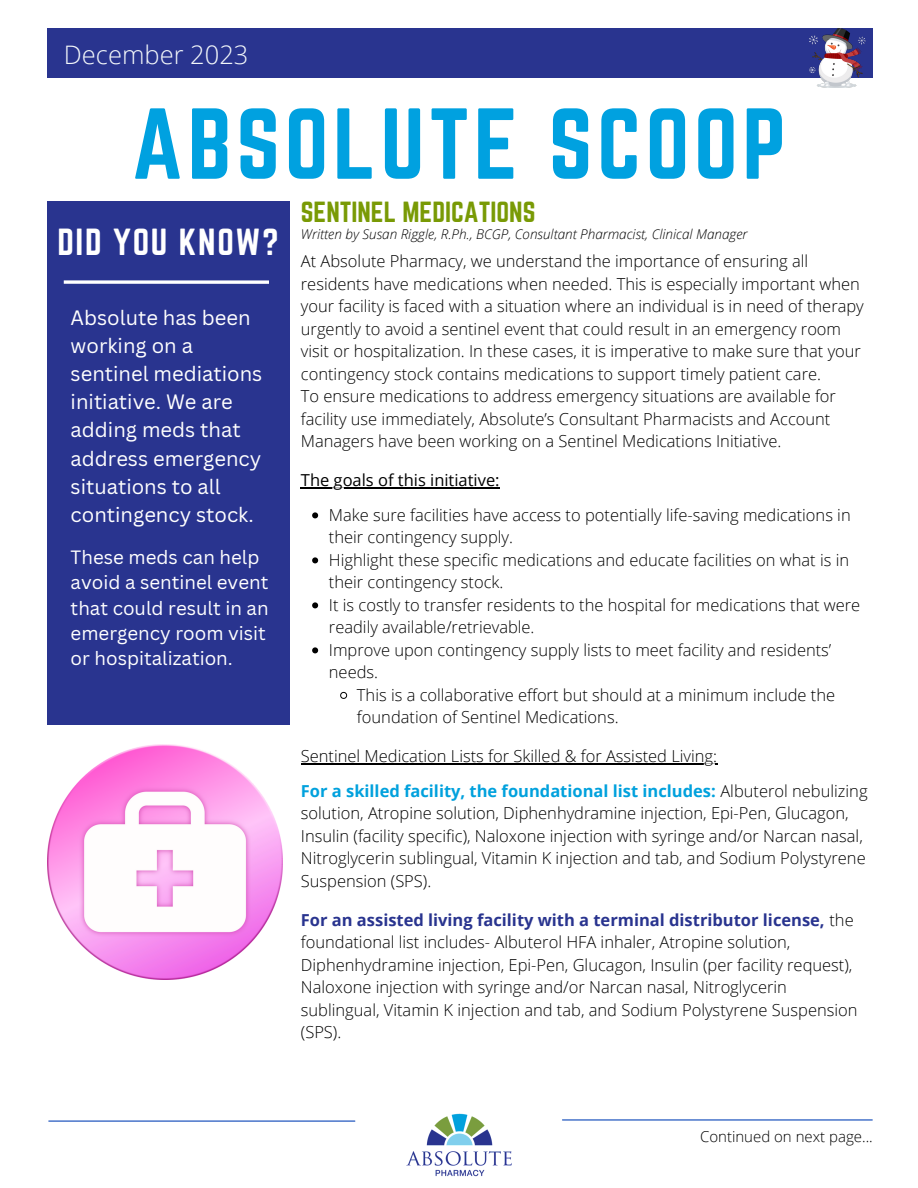
<style>
.page{position:relative;width:918px;height:1188px;background:#fff}
.page>*{position:absolute;margin:0;border:0;box-sizing:border-box;transform-origin:0 0}
.t1{font:88.05px "Norwester";letter-spacing:.05em;color:#00a1e0}
.t2{font:33px "Norwester";letter-spacing:.05em;color:#fff}
.t3{font:25.5px "Norwester";color:#799a05}
.t4{font:300 25.5px "Open Sans";color:#f3f7fa}
.t5{font:20.25px/28.2px "Canva Sans";color:#fff}
.t6{font:18.75px/25.3px "Canva Sans";color:#fff}
.t7{font:300 16.5px/22.5px "Open Sans";color:#000}
.t8{font:16.5px "Open Sans";color:#000}
.t9{font:300 15px "Open Sans";color:#000}
.t10{font:italic 300 13.5px "Open Sans";color:#000}
.s1{font-weight:700;color:#01a1dd}
.s2{font-weight:700;color:#29348f}
</style>
<div class="page">
<div style="left:47px;top:28px;width:826px;height:50px;background:#29348f"></div>
<div style="left:47px;top:201px;width:242px;height:524px;background:#29348f"></div>
<hr style="left:49px;top:1121px;width:306px;height:1px;background:#0b46b8">
<hr style="left:562px;top:1119px;width:310px;height:2px;background:#0b46b8">
<img style="left:406px;top:1114px;width:106px;height:63px">
<svg style="left:63px;top:280px;width:206px;height:4px"></svg>
<img style="left:47px;top:745px;width:235px;height:235px">
<hr style="left:301px;top:488px;width:199px;height:1px;background:#000">
<svg style="left:312px;top:512px;width:6px;height:6px"></svg>
<svg style="left:312px;top:557px;width:6px;height:6px"></svg>
<svg style="left:312px;top:602px;width:6px;height:6px"></svg>
<svg style="left:312px;top:647px;width:6px;height:6px"></svg>
<svg style="left:340px;top:692px;width:8px;height:7px"></svg>
<hr style="left:301px;top:764px;width:417px;height:1px;background:#000">
<img style="left:810px;top:28px;width:56px;height:60px">
<p class="t4" style="left:64px;top:37px;width:186px">December 2023</p>
<h6 class="t1" style="left:132px;top:91px;width:656px">ABSOLUTE SCOOP</h6>
<p class="t2" style="left:57px;top:222px;width:223px">DID YOU KNOW?</p>
<h6 class="t5" style="left:71px;top:303px;width:193px">Absolute has been working on a sentinel mediations initiative. We are adding meds that address emergency situations to all contingency stock.</h6>
<h6 class="t6" style="left:71px;top:544px;width:199px">These meds can help avoid a sentinel event that could result in an emergency room visit or hospitalization.</h6>
<p class="t3" style="left:301px;top:196px;width:236px">SENTINEL MEDICATIONS</p>
<p class="t10" style="left:301px;top:225px;width:448px">Written by Susan Riggle, R.Ph., BCGP, Consultant Pharmacist, Clinical Manager</p>
<h4 class="t7" style="left:301px;top:250px;width:564px">At Absolute Pharmacy, we understand the importance of ensuring all residents have medications when needed. This is especially important when your facility is faced with a situation where an individual is in need of therapy urgently to avoid a sentinel event that could result in an emergency room visit or hospitalization. In these cases, it is imperative to make sure that your contingency stock contains medications to support timely patient care.<br>To ensure medications to address emergency situations are available for facility use immediately, Absolute’s Consultant Pharmacists and Account Managers have been working on a Sentinel Medications Initiative.</h4>
<h1 class="t8" style="left:301px;top:469px;width:200px">The goals of this initiative:</h1>
<h2 class="t7" style="left:329px;top:503px;width:523px">Make sure facilities have access to potentially life-saving medications in their contingency supply.</h2>
<p class="t7" style="left:329px;top:548px;width:522px">Highlight these specific medications and educate facilities on what is in their contingency stock.</p>
<h5 class="t7" style="left:329px;top:593px;width:533px">It is costly to transfer residents to the hospital for medications that were readily available/retrievable.</h5>
<h5 class="t7" style="left:329px;top:638px;width:504px">Improve upon contingency supply lists to meet facility and residents’ needs.</h5>
<p class="t7" style="left:357px;top:683px;width:480px">This is a collaborative effort but should at a minimum include the foundation of Sentinel Medications.</p>
<h3 class="t7" style="left:301px;top:745px;width:418px">Sentinel Medication Lists for Skilled &amp; for Assisted Living:</h3>
<p class="t7" style="left:301px;top:779px;width:568px"><span class="s1">For a skilled facility, the foundational list includes:</span> Albuterol nebulizing solution, Atropine solution, Diphenhydramine injection, Epi-Pen, Glucagon, Insulin (facility specific), Naloxone injection with syringe and/or Narcan nasal, Nitroglycerin sublingual, Vitamin K injection and tab, and Sodium Polystyrene Suspension (SPS).</p>
<h6 class="t7" style="left:301px;top:908px;width:558px"><span class="s2">For an assisted living facility with a terminal distributor license,</span> the foundational list includes- Albuterol HFA inhaler, Atropine solution, Diphenhydramine injection, Epi-Pen, Glucagon, Insulin (per facility request), Naloxone injection with syringe and/or Narcan nasal, Nitroglycerin sublingual, Vitamin K injection and tab, and Sodium Polystyrene Suspension (SPS).</h6>
<p class="t9" style="left:700px;top:1126px;width:174px">Continued on next page...</p>
</div>
